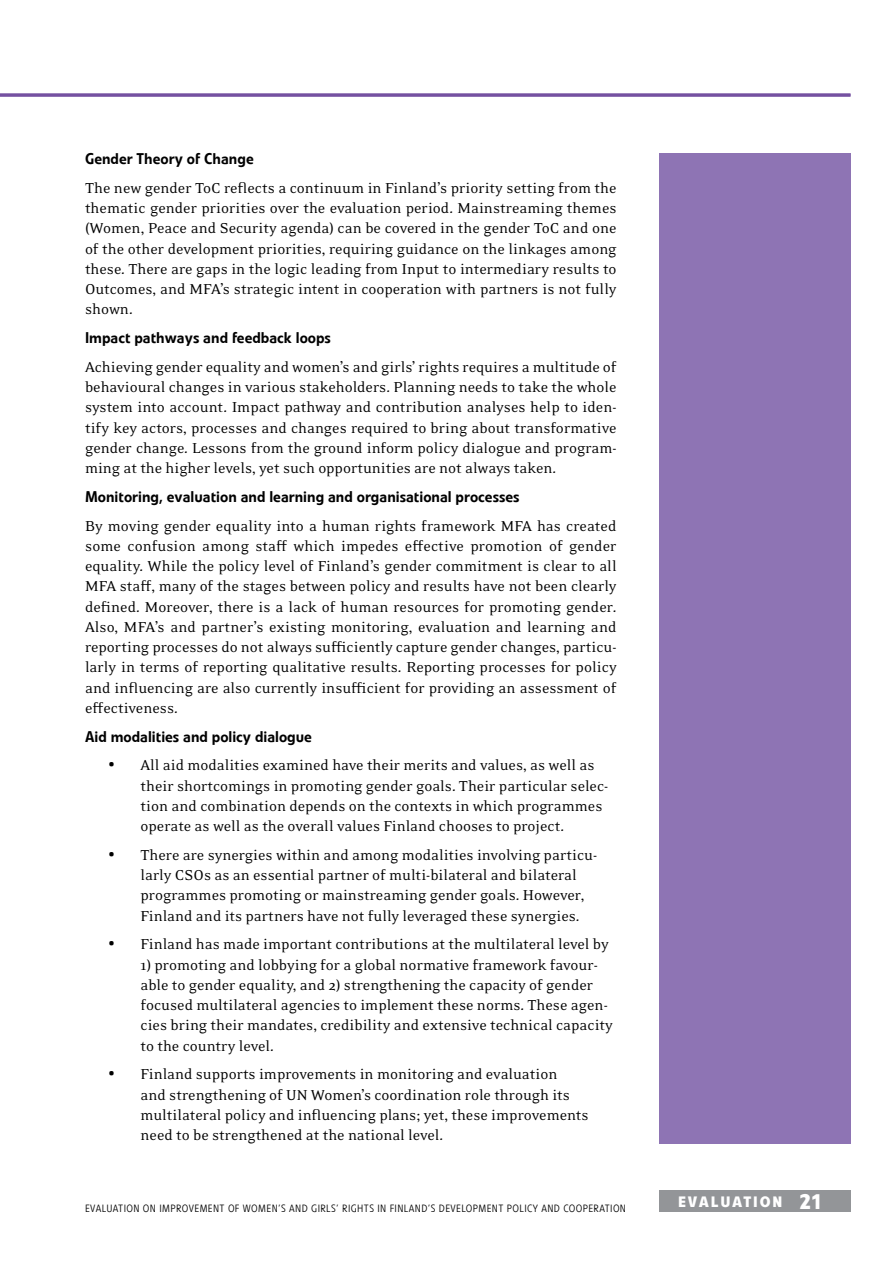
<style>
.page{position:relative;width:893px;height:1263px;background:#fff}
.page>*{position:absolute;margin:0;border:0;box-sizing:border-box;transform-origin:0 0}
.Leipis__mammy{font:16.5px/20.2px "Eidetic Neo OT";color:#000}
.Leipis__mammy-2{font:500 15.45px "Veto Com";color:#000}
.t1{font:700 15px "Veto Com";letter-spacing:.12em;color:#fff;scale:1.05 1}
.t2{font:300 10.5px "Veto Com";letter-spacing:.035em;color:#000}
.s1{font-family:"Veto Com"}
.s2{font-size:21px}
</style>
<div class="page">
<div style="left:659px;top:1191px;width:191px;height:21px;background:#939598"></div>
<div style="left:659px;top:153px;width:191px;height:991px;background:#8e74b4"></div>
<hr style="left:0;top:94px;width:850px;height:3px;background:#7551a1">
<p class="Leipis__mammy-2" style="left:85px;top:149px;width:170px">Gender Theory of Change</p>
<p class="Leipis__mammy" style="left:85px;top:178px;width:533px;text-align:justify">The new gender ToC reflects a continuum in Finland’s priority setting from the thematic gender priorities over the evaluation period. Mainstreaming themes (Women, Peace and Security agenda) can be covered in the gender ToC and one of the other development priorities, requiring guidance on the linkages among these. There are gaps in the logic leading from Input to intermediary results to Outcomes, and MFA’s strategic intent in cooperation with partners is not fully shown.</p>
<p class="Leipis__mammy-2" style="left:85px;top:328px;width:247px">Impact pathways and feedback loops</p>
<p class="Leipis__mammy" style="left:85px;top:357px;width:533px;text-align:justify">Achieving gender equality and women’s and girls’ rights requires a multitude of behavioural changes in various stakeholders. Planning needs to take the whole system into account. Impact pathway and contribution analyses help to iden&shy;tify key actors, processes and changes required to bring about transformative gender change. Lessons from the ground inform policy dialogue and program&shy;ming at the higher levels, yet such opportunities are not always taken.</p>
<p class="Leipis__mammy-2" style="left:85px;top:487px;width:436px">Monitoring, evaluation and learning and organisational processes</p>
<p class="Leipis__mammy" style="left:85px;top:516px;width:533px;text-align:justify">By moving gender equality into a human rights framework MFA has created some confusion among staff which impedes effective promotion of gender equality. While the policy level of Finland’s gender commitment is clear to all MFA staff, many of the stages between policy and results have not been clearly defined. Moreover, there is a lack of human resources for promoting gender.<br>Also, MFA’s and partner’s existing monitoring, evaluation and learning and reporting processes do not always sufficiently capture gender changes, particu&shy;larly in terms of reporting qualitative results. Reporting processes for policy and influencing are also currently insufficient for providing an assessment of effectiveness.</p>
<p class="Leipis__mammy-2" style="left:85px;top:727px;width:228px">Aid modalities and policy dialogue</p>
<p class="Leipis__mammy" style="left:141px;top:756px;width:469px;text-indent:-33px"><span class="s1">•</span> All aid modalities examined have their merits and values, as well as their shortcomings in promoting gender goals. Their particular selec&shy;tion and combination depends on the contexts in which programmes operate as well as the overall values Finland chooses to project.</p>
<p class="Leipis__mammy" style="left:141px;top:845px;width:458px;text-indent:-33px"><span class="s1">•</span> There are synergies within and among modalities involving particu&shy;larly CSOs as an essential partner of multi-bilateral and bilateral programmes promoting or mainstreaming gender goals. However, Finland and its partners have not fully leveraged these synergies.</p>
<p class="Leipis__mammy" style="left:108px;top:935px;width:503px"><span class="s1">•</span> Finland has made important contributions at the multilateral level by</p>
<p class="Leipis__mammy" style="left:141px;top:955px;width:474px">1) promoting and lobbying for a global normative framework favour&shy;able to gender equality, and 2) strengthening the capacity of gender focused multilateral agencies to implement these norms. These agen&shy;cies bring their mandates, credibility and extensive technical capacity to the country level.</p>
<p class="Leipis__mammy" style="left:141px;top:1065px;width:450px;text-indent:-33px"><span class="s1">•</span> Finland supports improvements in monitoring and evaluation<br>and strengthening of UN Women’s coordination role through its multilateral policy and influencing plans; yet, these improvements need to be strengthened at the national level.</p>
<p class="t2" style="left:85px;top:1202px;width:543px">EVALUATION ON IMPROVEMENT OF WOMEN’S AND GIRLS’ RIGHTS IN FINLAND’S DEVELOPMENT POLICY AND COOPERATION</p>
<p class="t1" style="left:678px;top:1192px;width:139px">EVALUATION <span class="s2">21</span></p>
</div>
